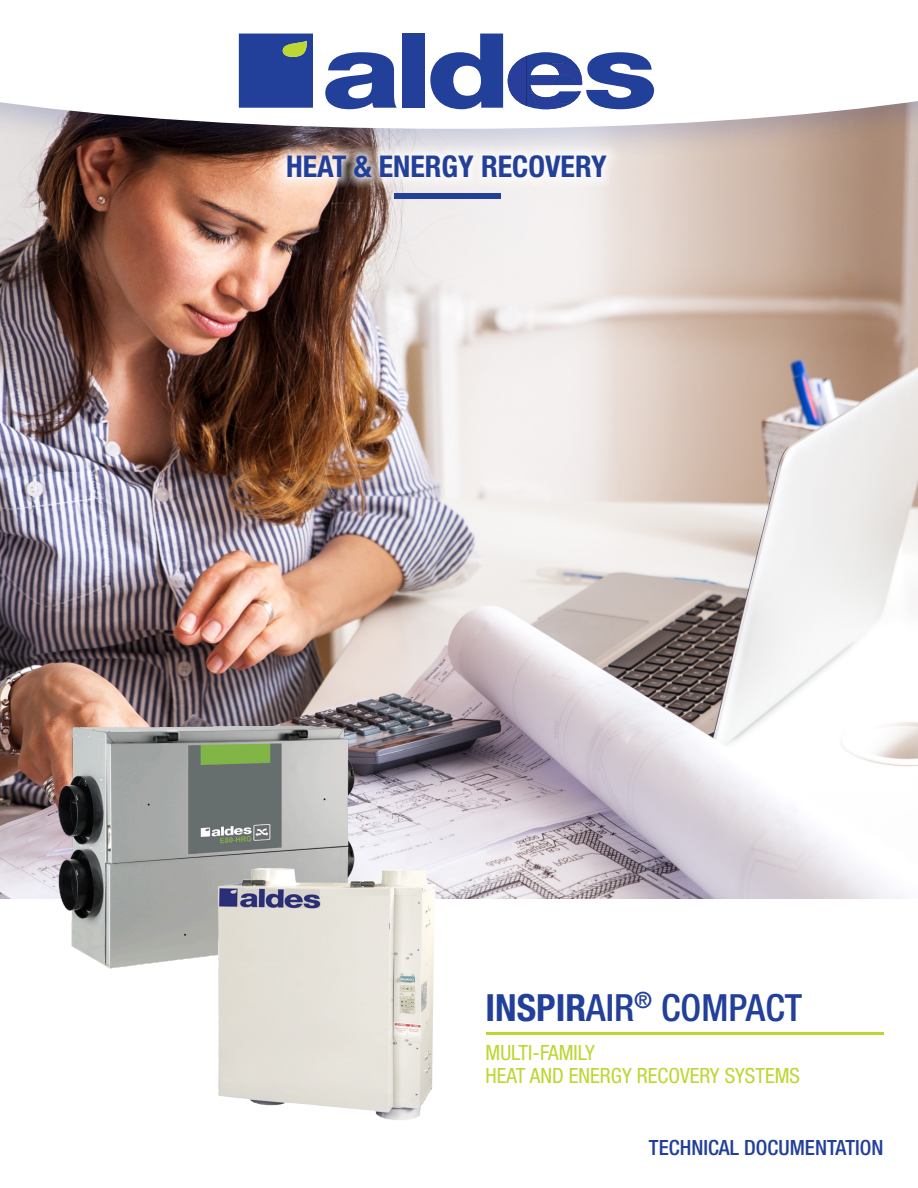
<style>
.page{position:relative;width:918px;height:1188px;background:#fff}
.page>*{position:absolute;margin:0;border:0;box-sizing:border-box;transform-origin:0 0}
.t1{font:500 condensed 37.5px "Helvetica Neue LT Std";color:#223f99}
.t2{font:700 condensed 30px "Helvetica Neue LT Std";color:#223f99}
.t3{font:condensed 21px "Helvetica Neue LT Std";color:#bed630}
.t4{font:500 condensed 21px "Helvetica Neue LT Std";color:#223f99}
.s1{font-weight:700}
</style>
<div class="page">
<img style="left:0;top:163px;width:918px;height:736px">
<div style="left:0;top:0;width:918px;height:163px;background:#223f99;opacity:.2"></div>
<svg style="left:0;top:0;width:918px;height:129px"></svg>
<svg style="left:325px;top:52px;width:72px;height:57px"></svg>
<div style="left:402px;top:34px;width:23px;height:74px;background:#223f99"></div>
<svg style="left:430px;top:34px;width:224px;height:75px"></svg>
<div style="left:239px;top:34px;width:74px;height:74px;background:#223f99"></div>
<hr style="left:486px;top:1032px;width:398px;height:3px;background:#bed630">
<div style="left:394px;top:193px;width:107px;height:5px;background:#223f99"></div>
<svg style="left:277px;top:144px;width:341px;height:45px"></svg>
<img style="left:54px;top:715px;width:311px;height:254px">
<img style="left:206px;top:863px;width:246px;height:257px">
<p class="t2" style="left:286px;top:148px;width:322px">HEAT &amp; ENERGY RECOVERY</p>
<p class="t1" style="left:486px;top:986px;width:318px"><span class="s1">INSPIR</span>AIR<sup>®</sup> COMPACT</p>
<p class="t3" style="left:486px;top:1041px;width:111px">MULTI-FAMILY</p>
<p class="t3" style="left:486px;top:1063px;width:316px">HEAT AND ENERGY RECOVERY SYSTEMS</p>
<p class="t4" style="left:649px;top:1135px;width:236px">TECHNICAL DOCUMENTATION</p>
</div>
